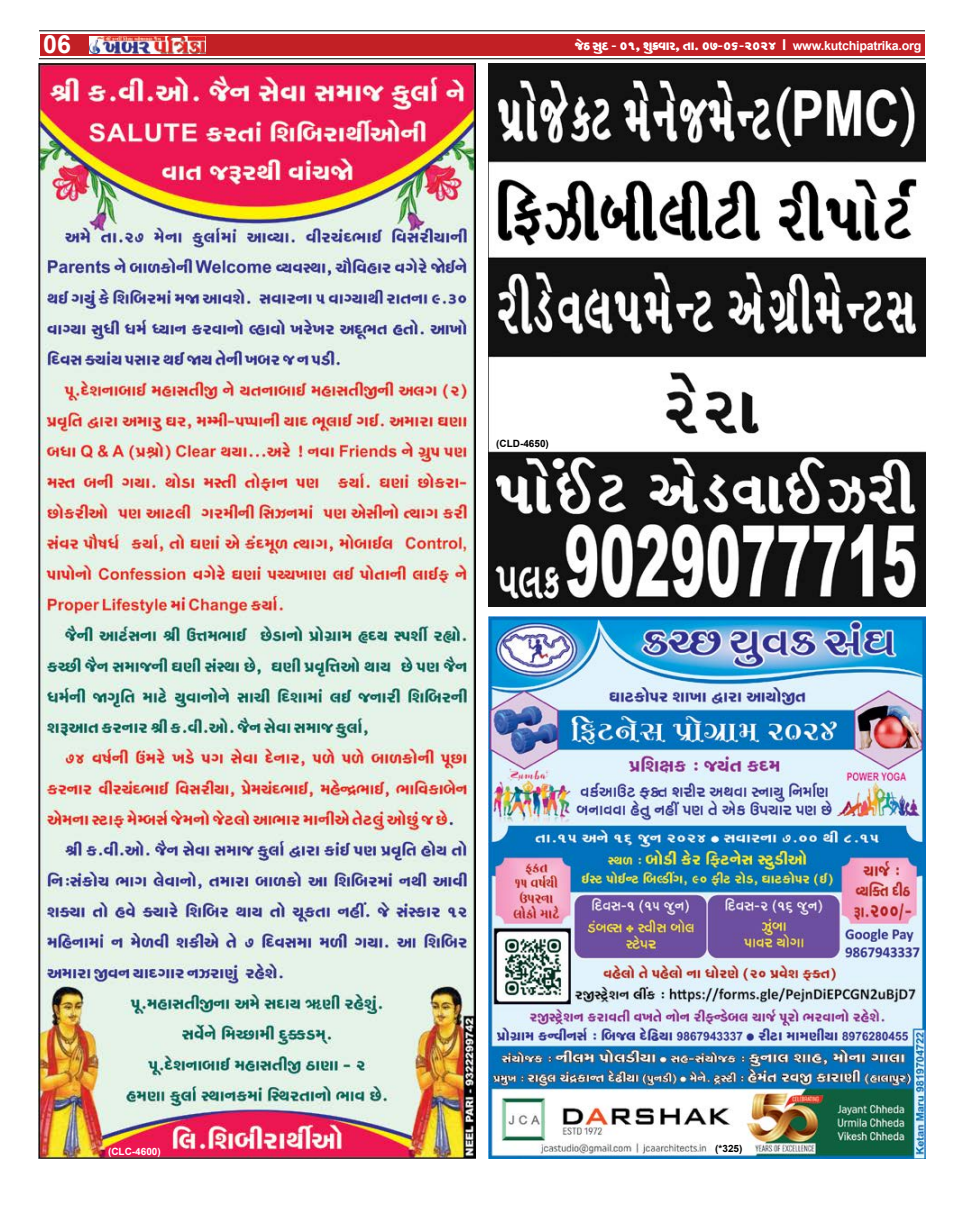
<style>
.page{position:relative;width:964px;height:1205px;background:#fff}
.page>*{position:absolute;margin:0;border:0;box-sizing:border-box;transform-origin:0 0}
.t1{font:700 25px "Arial";color:#fff}
.t2{font:15px "SHREE GUJ7";letter-spacing:-.02em;color:#fff}
.t3{font:700 10px "Arial";color:#000}
.t4{font:700 10px "Arial";color:#fff}
.s1{font-family:"Arial";font-weight:700}
.s2{font-family:"Arial";font-weight:700;font-size:12.5px}
</style>
<div class="page">
<div style="left:41px;top:34px;width:884px;height:21px;background:#c22025"></div>
<hr style="left:39px;top:58px;width:886px;height:1px;background:#000">
<hr style="left:39px;top:30px;width:886px;height:1px;background:#000">
<img style="left:90px;top:36px;width:116px;height:17px">
<img style="left:39px;top:64px;width:437px;height:1095px">
<img style="left:488px;top:64px;width:437px;height:542px">
<img style="left:488px;top:617px;width:437px;height:542px">
<h1 class="t1" style="left:43px;top:27px;width:29px">06</h1>
<p class="t2" style="left:575px;top:38px;width:348px">S&gt;¡W$ kyv$ - 01, iy¾$hpf, sp. 07-06-2024 <span class="s1">I</span> <span class="s2">www.kutchipatrika.org</span></p>
<p class="t4" style="left:108px;top:1144px;width:54px">(CLC-4600)</p>
<p class="t3" style="left:496px;top:436px;width:54px">(CLD-4650)</p>
<p class="t3" style="left:715px;top:1142px;width:29px">(*325)</p>
</div>
